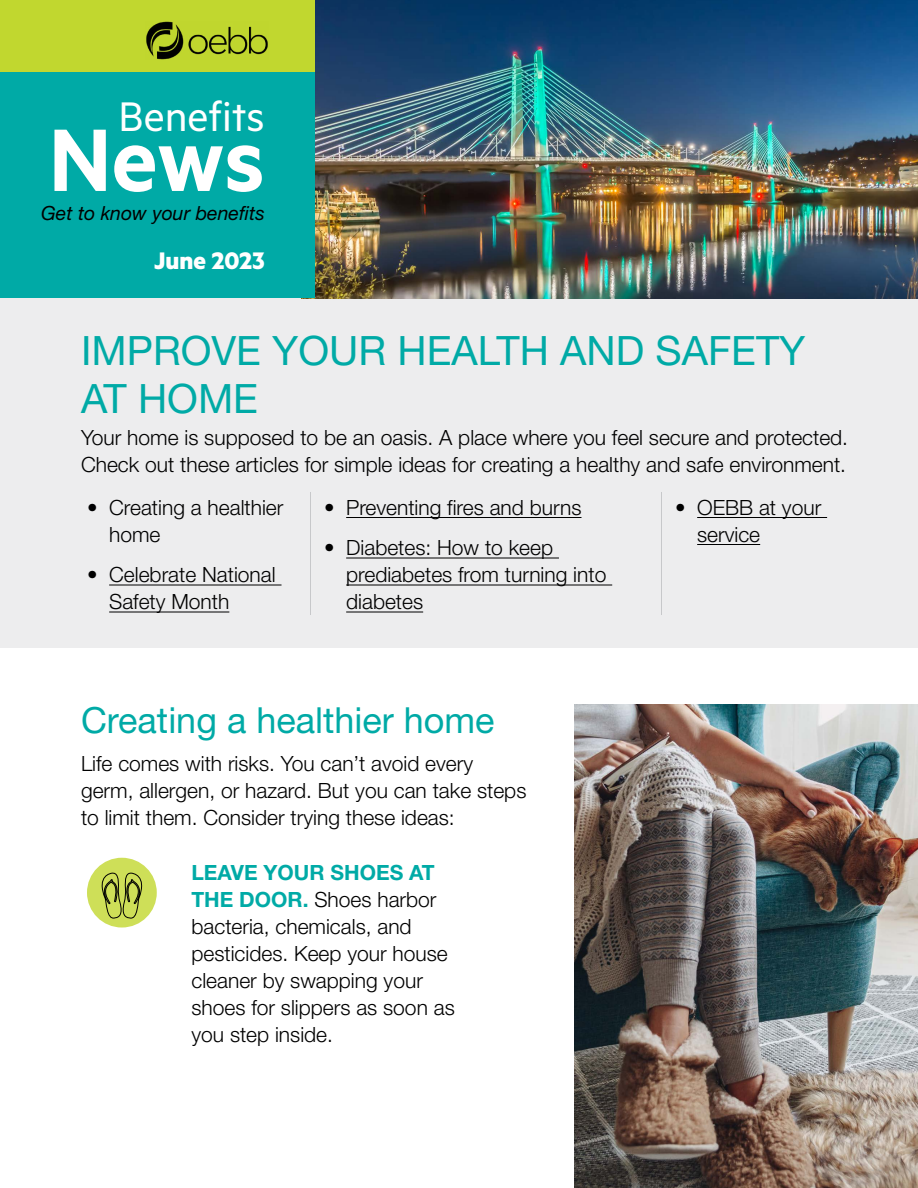
<style>
.page{position:relative;width:918px;height:1188px;background:#fff}
.page>*{position:absolute;margin:0;border:0;box-sizing:border-box;transform-origin:0 0}
.t1{font:600 99.9px "Metric";color:#fff}
.t2{font:46.5px "Metric";color:#fff}
.t3{font:40.5px/48px "Helvetica Neue";color:#00aaa6}
.t4{font:36px "Helvetica Neue";color:#00aaa6}
.t5{font:700 27px "Metric";color:#fff}
.t6{font:300 21px/27px "Helvetica Neue";color:#000}
.t7{font:italic 19.5px "Helvetica Neue";color:#000}
.s1{font-weight:700;color:#00aaa6}
</style>
<div class="page">
<div style="left:0;top:297px;width:917px;height:351px;background:#ededee"></div>
<img style="left:314px;top:0;width:604px;height:298px">
<div style="left:0;top:0;width:314px;height:298px;background:#00aaa6"></div>
<div style="left:0;top:0;width:314px;height:71px;background:#c1d72f"></div>
<hr style="left:310px;top:492px;width:1px;height:123px;background:#c7c8ca">
<hr style="left:661px;top:492px;width:1px;height:123px;background:#c7c8ca">
<hr style="left:109px;top:585px;width:173px;height:1px;background:#000">
<hr style="left:109px;top:612px;width:120px;height:1px;background:#000">
<hr style="left:346px;top:517px;width:235px;height:1px;background:#000">
<hr style="left:346px;top:558px;width:213px;height:1px;background:#000">
<hr style="left:346px;top:585px;width:266px;height:1px;background:#000">
<hr style="left:346px;top:612px;width:77px;height:1px;background:#000">
<hr style="left:697px;top:517px;width:130px;height:1px;background:#000">
<hr style="left:697px;top:544px;width:63px;height:1px;background:#000">
<img style="left:575px;top:705px;width:343px;height:483px">
<div style="left:87px;top:858px;width:70px;height:70px;background:#cedf58;border-radius:50%"></div>
<svg style="left:96px;top:872px;width:52px;height:48px"></svg>
<img style="left:146px;top:22px;width:122px;height:38px">
<h2 class="t2" style="left:118px;top:89px;width:148px">Benefits</h2>
<h1 class="t1" style="left:49px;top:100px;width:218px">News</h1>
<p class="t7" style="left:41px;top:201px;width:225px">Get to know your benefits</p>
<p class="t5" style="left:154px;top:244px;width:112px">June 2023</p>
<h3 class="t3" style="left:81px;top:326px;width:726px">IMPROVE YOUR HEALTH AND SAFETY<br>AT HOME</h3>
<p class="t6" style="left:81px;top:424px;width:769px">Your home is supposed to be an oasis. A place where you feel secure and protected.<br>Check out these articles for simple ideas for creating a healthy and safe environment.</p>
<p class="t6" style="left:109px;top:493px;width:176px;text-indent:-22px">• Creating a healthier home</p>
<p class="t6" style="left:109px;top:561px;width:168px;text-indent:-22px">• Celebrate National<br>Safety Month</p>
<p class="t6" style="left:324px;top:493px;width:259px">• Preventing fires and burns</p>
<p class="t6" style="left:346px;top:534px;width:262px;text-indent:-22px">• Diabetes: How to keep prediabetes from turning into diabetes</p>
<h3 class="t4" style="left:81px;top:699px;width:415px">Creating a healthier home</h3>
<p class="t6" style="left:81px;top:749px;width:447px">Life comes with risks. You can’t avoid every germ, allergen, or hazard. But you can take steps to limit them. Consider trying these ideas:</p>
<p class="t6" style="left:191px;top:859px;width:265px"><span class="s1">LEAVE YOUR SHOES AT<br>THE DOOR.</span> Shoes harbor bacteria, chemicals, and pesticides. Keep your house cleaner by swapping your shoes for slippers as soon as you step inside.</p>
<p class="t6" style="left:697px;top:493px;width:126px;text-indent:-22px">• OEBB at your service</p>
</div>
